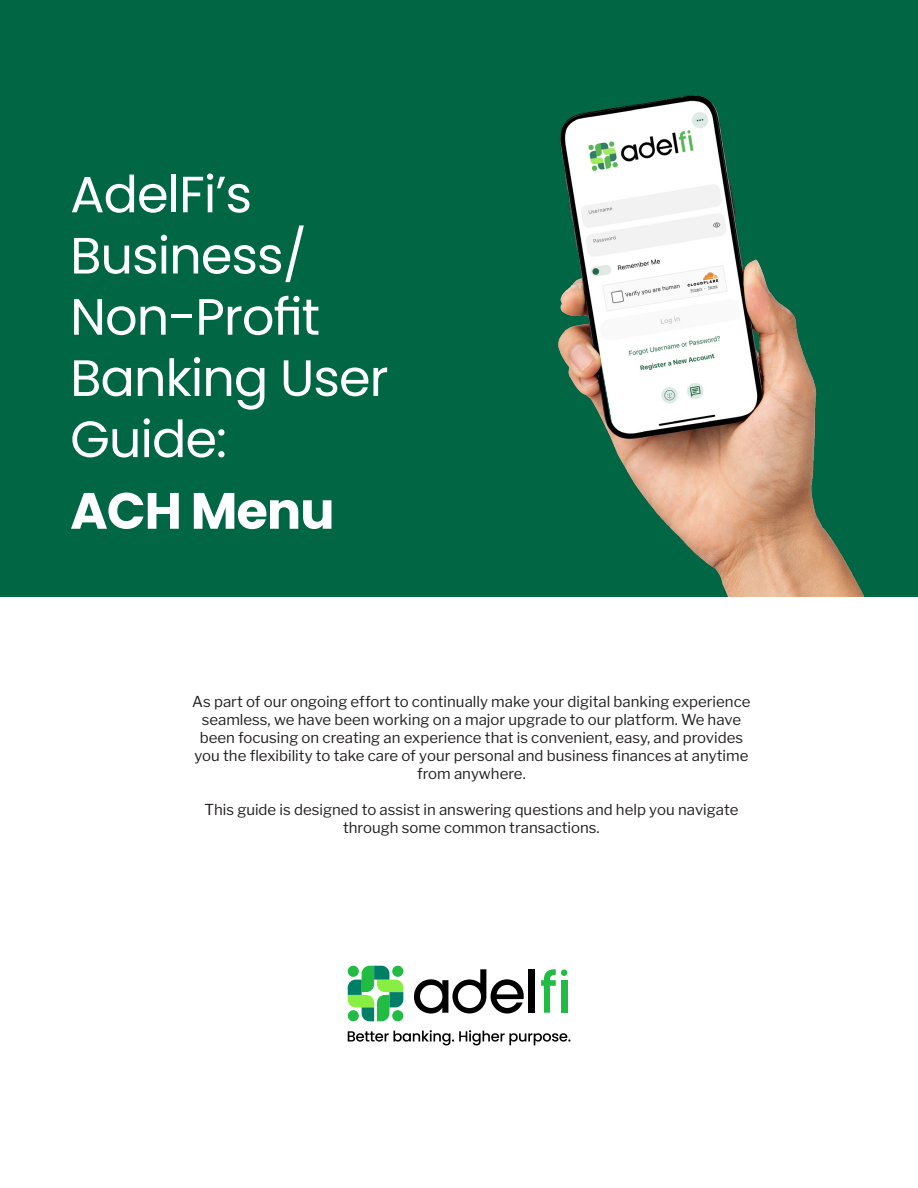
<style>
.page{position:relative;width:918px;height:1188px;background:#fff}
.page>*{position:absolute;margin:0;border:0;box-sizing:border-box;transform-origin:0 0}
.t1{font:51px/61.2px "Poppins";letter-spacing:-.02em;color:#fff}
.t2{font:700 51px "Poppins";letter-spacing:-.02em;color:#fff}
.t3{font:15px/18px "Libre Franklin";color:#231f20;text-align:center}
</style>
<div class="page">
<div style="left:0;top:0;width:918px;height:596px;background:#064"></div>
<div style="left:529px;top:969px;width:6px;height:44px;background:#000"></div>
<svg style="left:541px;top:969px;width:15px;height:44px"></svg>
<div style="left:561px;top:980px;width:6px;height:33px;background:#2b4"></div>
<div style="left:561px;top:969px;width:6px;height:7px;background:#2b4;border-radius:50%"></div>
<svg style="left:414px;top:969px;width:110px;height:45px"></svg>
<svg style="left:348px;top:966px;width:55px;height:55px"></svg>
<svg style="left:348px;top:1030px;width:222px;height:15px"></svg>
<img style="left:558px;top:96px;width:306px;height:500px">
<p class="t1" style="left:70px;top:164px;width:320px">AdelFi’s<br>Business/<br>Non-Profit<br>Banking User<br>Guide:</p>
<p class="t2" style="left:70px;top:481px;width:266px">ACH Menu</p>
<p class="t3" style="left:192px;top:692px;width:560px">As part of our ongoing effort to continually make your digital banking experience seamless, we have been working on a major upgrade to our platform. We have been focusing on creating an experience that is convenient, easy, and provides you the flexibility to take care of your personal and business finances at anytime from anywhere.</p>
<p class="t3" style="left:204px;top:800px;width:535px">This guide is designed to assist in answering questions and help you navigate through some common transactions.</p>
</div>
